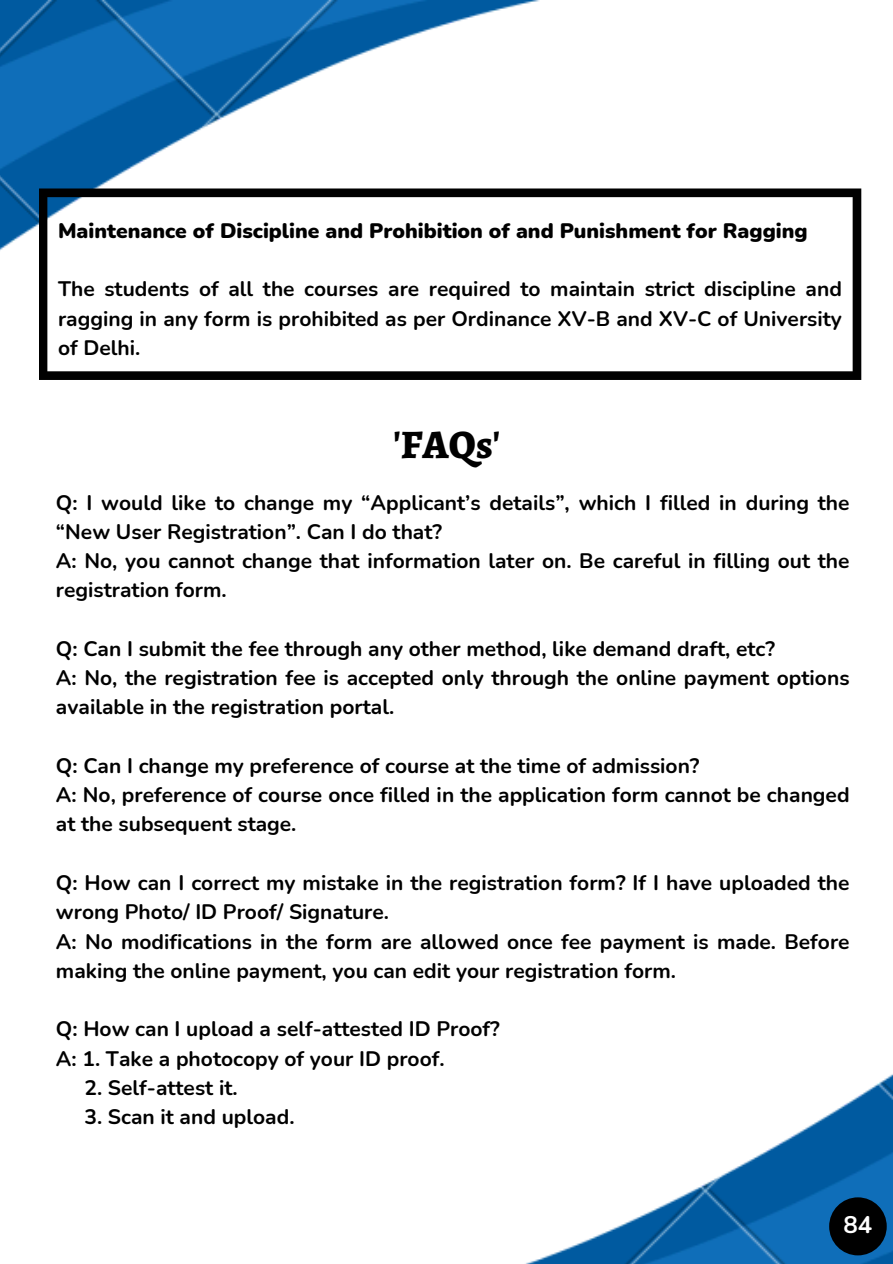
<style>
.page{position:relative;width:893px;height:1264px;background:#fff}
.page>*{position:absolute;margin:0;border:0;box-sizing:border-box;transform-origin:0 0}
.t1{font:800 40.5px "Alegreya";color:#000}
.t2{font:700 24px "Nunito";color:#fff}
.t3{font:700 21px/29.2px "Nunito";color:#000}
.t4{font:900 21px "Nunito";color:#000}
</style>
<div class="page">
<img style="left:0;top:0;width:862px;height:380px">
<img style="left:526px;top:1074px;width:366px;height:189px">
<svg style="left:39px;top:188px;width:822px;height:192px"></svg>
<div style="left:829px;top:1197px;width:57px;height:58px;background:#000;border-radius:50%"></div>
<p class="t4" style="left:58px;top:216px;width:751px">Maintenance of Discipline and Prohibition of and Punishment for Ragging</p>
<p class="t3" style="left:58px;top:275px;width:785px;text-align:justify">The students of all the courses are required to maintain strict discipline and ragging in any form is prohibited as per Ordinance XV-B and XV-C of University of Delhi.</p>
<p class="t1" style="left:393px;top:417px;width:108px">'FAQs'</p>
<p class="t3" style="left:56px;top:488px;width:795px">Q: I would like to change my “Applicant’s details”, which I filled in during the “New User Registration”. Can I do that?</p>
<p class="t3" style="left:56px;top:546px;width:795px">A: No, you cannot change that information later on. Be careful in filling out the registration form.</p>
<p class="t3" style="left:56px;top:634px;width:720px">Q: Can I submit the fee through any other method, like demand draft, etc?</p>
<h1 class="t3" style="left:56px;top:663px;width:795px">A: No, the registration fee is accepted only through the online payment options available in the registration portal.</h1>
<p class="t3" style="left:56px;top:751px;width:645px">Q: Can I change my preference of course at the time of admission?</p>
<p class="t3" style="left:56px;top:780px;width:795px">A: No, preference of course once filled in the application form cannot be changed at the subsequent stage.</p>
<p class="t3" style="left:56px;top:868px;width:795px">Q: How can I correct my mistake in the registration form? If I have uploaded the wrong Photo/ ID Proof/ Signature.</p>
<p class="t3" style="left:56px;top:927px;width:795px">A: No modifications in the form are allowed once fee payment is made. Before making the online payment, you can edit your registration form.</p>
<p class="t3" style="left:56px;top:1014px;width:445px">Q: How can I upload a self-attested ID Proof?</p>
<p class="t3" style="left:56px;top:1044px;width:390px">A: 1. Take a photocopy of your ID proof.</p>
<p class="t3" style="left:84px;top:1073px;width:155px">2. Self-attest it.</p>
<p class="t3" style="left:84px;top:1102px;width:212px">3. Scan it and upload.</p>
<p class="t2" style="left:843px;top:1209px;width:30px">84</p>
</div>
